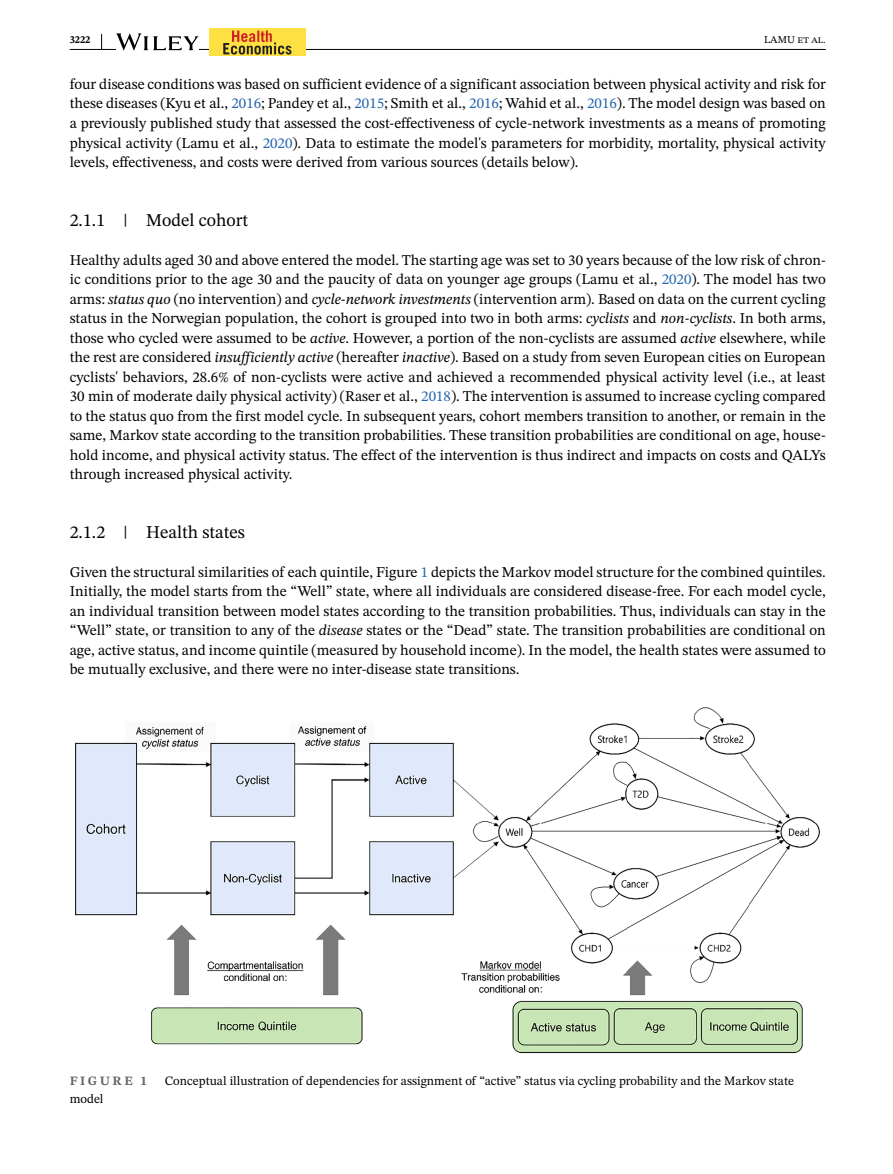
<style>
.page{position:relative;width:893px;height:1174px;background:#fff}
.page>*{position:absolute;margin:0;border:0;box-sizing:border-box;transform-origin:0 0}
.t1{font:18px "STIX Two Text";color:#000}
.t2{font:15px/19.5px "STIX Two Text";color:#000;text-align:justify}
.t3{font:12.75px "STIX Two Text";color:#000}
.t4{font:700 12.75px "STIX Two Text";letter-spacing:.2em;color:#636466}
.t5{font:10.5px "STIX Two Text";color:#000}
.t6{font:700 10.5px "STIX Two Text";color:#000}
.s1{color:#2564af}
.s2{font-style:italic}
</style>
<div class="page">
<hr style="left:70px;top:49px;width:756px;height:1px;background:#000">
<svg style="left:116px;top:33px;width:83px;height:18px"></svg>
<div style="left:209px;top:28px;width:97px;height:27px;background:#fee042"></div>
<svg style="left:223px;top:31px;width:68px;height:24px"></svg>
<svg style="left:101px;top:34px;width:1px;height:15px"></svg>
<img style="left:75px;top:707px;width:745px;height:346px">
<p class="t6" style="left:70px;top:32px;width:22px">3222</p>
<p class="t5" style="left:764px;top:32px;width:63px">LAMU et al.</p>
<p class="t2" style="left:70px;top:74px;width:758px">four disease conditions was based on sufficient evidence of a significant association between physical activity and risk for these diseases (Kyu et al., <span class="s1">2016</span>; Pandey et al., <span class="s1">2015</span>; Smith et al., <span class="s1">2016</span>; Wahid et al., <span class="s1">2016</span>). The model design was based on a previously published study that assessed the cost-effectiveness of cycle-network investments as a means of promoting physical activity (Lamu et al., <span class="s1">2020</span>). Data to estimate the model's parameters for morbidity, mortality, physical activity levels, effectiveness, and costs were derived from various sources (details below).</p>
<p class="t1" style="left:70px;top:207px;width:180px">2.1.1 | Model cohort</p>
<p class="t2" style="left:70px;top:250px;width:758px">Healthy adults aged 30 and above entered the model. The starting age was set to 30 years because of the low risk of chron&shy;ic conditions prior to the age 30 and the paucity of data on younger age groups (Lamu et al., <span class="s1">2020</span>). The model has two arms: <span class="s2">status quo</span> (no intervention) and <span class="s2">cycle-network investments</span> (intervention arm). Based on data on the current cycling status in the Norwegian population, the cohort is grouped into two in both arms: <span class="s2">cyclists</span> and <span class="s2">non-cyclists</span>. In both arms, those who cycled were assumed to be <span class="s2">active</span>. However, a portion of the non-cyclists are assumed <span class="s2">active</span> elsewhere, while the rest are considered <span class="s2">insufficiently active</span> (hereafter <span class="s2">inactive</span>). Based on a study from seven European cities on European cyclists' behaviors, 28.6% of non-cyclists were active and achieved a recommended physical activity level (i.e., at least 30 min of moderate daily physical activity) (Raser et al., <span class="s1">2018</span>). The intervention is assumed to increase cycling compared to the status quo from the first model cycle. In subsequent years, cohort members transition to another, or remain in the same, Markov state according to the transition probabilities. These transition probabilities are conditional on age, house&shy;hold income, and physical activity status. The effect of the intervention is thus indirect and impacts on costs and QALYs through increased physical activity.</p>
<p class="t1" style="left:70px;top:519px;width:177px">2.1.2 | Health states</p>
<p class="t2" style="left:70px;top:562px;width:758px">Given the structural similarities of each quintile, Figure <span class="s1">1</span> depicts the Markov model structure for the combined quintiles.<br>Initially, the model starts from the “Well” state, where all individuals are considered disease-free. For each model cycle, an individual transition between model states according to the transition probabilities. Thus, individuals can stay in the “Well” state, or transition to any of the <span class="s2">disease</span> states or the “Dead” state. The transition probabilities are conditional on age, active status, and income quintile (measured by household income). In the model, the health states were assumed to be mutually exclusive, and there were no inter-disease state transitions.</p>
<p class="t4" style="left:70px;top:1072px;width:79px">FIGURE 1</p>
<p class="t3" style="left:165px;top:1072px;width:631px">Conceptual illustration of dependencies for assignment of “active” status via cycling probability and the Markov state</p>
<p class="t3" style="left:70px;top:1090px;width:35px">model</p>
</div>
